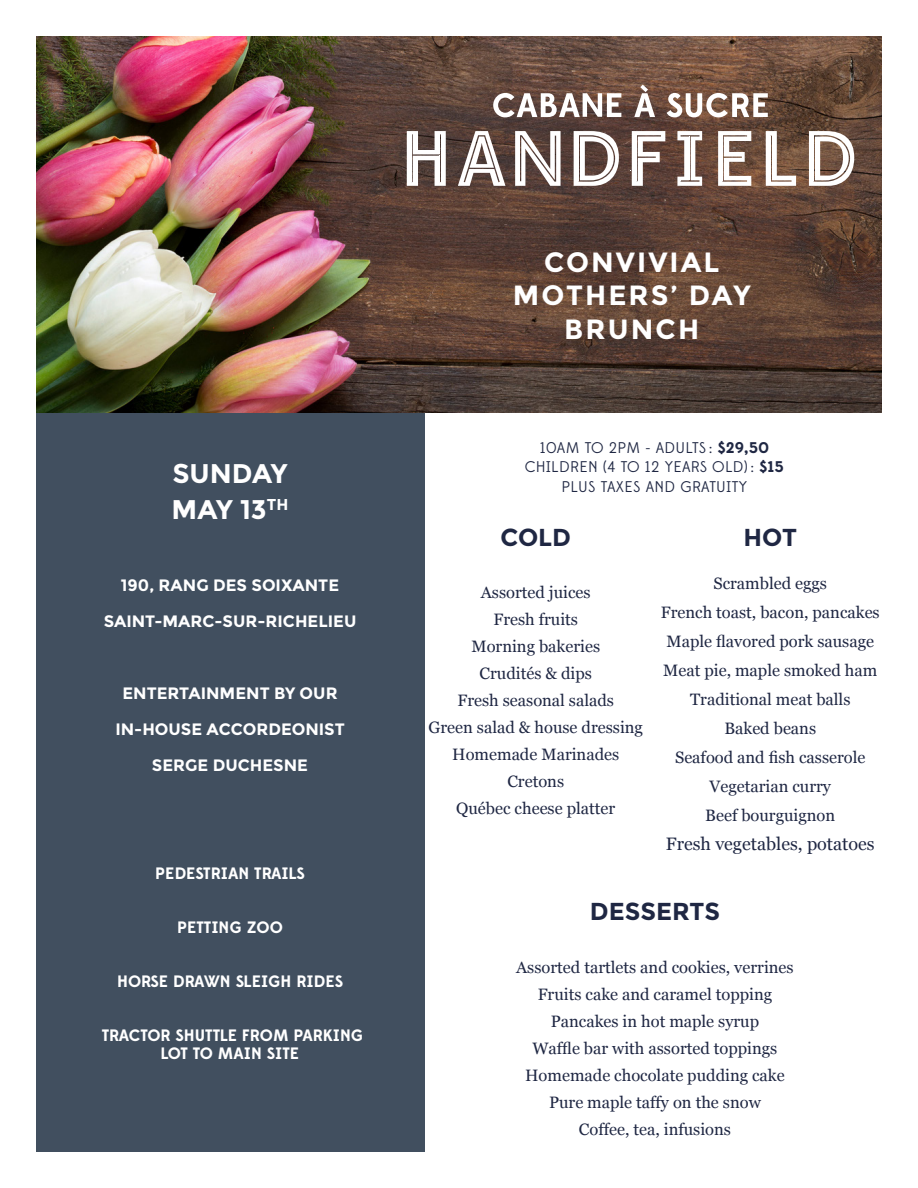
<style>
.page{position:relative;width:918px;height:1188px;background:#fff}
.page>*{position:absolute;margin:0;border:0;box-sizing:border-box;transform-origin:0 0}
.t1{font:700 27.75px "Montserrat";letter-spacing:.075em;color:#fff}
.t2{font:700 27px/36px "Montserrat";color:#fff}
.t3{font:700 24.45px "Montserrat";color:#1f2743}
.t4{font:18px "Georgia";color:#1f2743}
.t5{font:16.5px/27px "Georgia";color:#1f2743;text-align:center}
.t6{font:700 16.5px "Montserrat";color:#fff}
.t7{font:700 16.5px/18px "Edmondsans";color:#fff;text-align:center}
.t8{font:15.45px "Edmondsans";letter-spacing:.02em;color:#1f2743}
.s1{font-weight:700}
</style>
<div class="page">
<div style="left:36px;top:412px;width:388px;height:740px;background:#414f5f"></div>
<img style="left:36px;top:36px;width:846px;height:376px">
<svg style="left:407px;top:131px;width:39px;height:55px"></svg>
<svg style="left:458px;top:131px;width:47px;height:55px"></svg>
<svg style="left:574px;top:131px;width:45px;height:55px"></svg>
<svg style="left:632px;top:131px;width:33px;height:55px"></svg>
<svg style="left:677px;top:131px;width:25px;height:55px"></svg>
<svg style="left:718px;top:131px;width:33px;height:55px"></svg>
<svg style="left:766px;top:131px;width:30px;height:55px"></svg>
<svg style="left:809px;top:131px;width:45px;height:55px"></svg>
<svg style="left:515px;top:131px;width:46px;height:55px"></svg>
<svg style="left:634px;top:85px;width:21px;height:32px"></svg>
<svg style="left:667px;top:93px;width:101px;height:24px"></svg>
<svg style="left:493px;top:93px;width:128px;height:24px"></svg>
<p class="t2" style="left:172px;top:456px;width:118px">SUNDAY<br>MAY 13<sup>TH</sup></p>
<p class="t6" style="left:121px;top:576px;width:220px">190, RANG DES SOIXANTE</p>
<p class="t6" style="left:104px;top:612px;width:254px">SAINT-MARC-SUR-RICHELIEU</p>
<p class="t6" style="left:122px;top:684px;width:217px">ENTERTAINMENT BY OUR</p>
<p class="t6" style="left:115px;top:720px;width:231px">IN-HOUSE ACCORDEONIST</p>
<p class="t6" style="left:152px;top:756px;width:158px">SERGE DUCHESNE</p>
<p class="t7" style="left:155px;top:865px;width:151px">PEDESTRIAN TRAILS</p>
<p class="t7" style="left:177px;top:919px;width:107px">PETTING ZOO</p>
<p class="t7" style="left:117px;top:973px;width:227px">HORSE DRAWN SLEIGH RIDES</p>
<p class="t7" style="left:102px;top:1027px;width:263px">TRACTOR SHUTTLE FROM PARKING<br>LOT TO MAIN SITE</p>
<p class="t1" style="left:544px;top:246px;width:177px">CONVIVIAL</p>
<p class="t1" style="left:513px;top:279px;width:239px">MOTHERS’ DAY</p>
<p class="t1" style="left:564px;top:312px;width:136px">BRUNCH</p>
<p class="t8" style="left:540px;top:439px;width:231px">10AM TO 2PM - ADULTS : <span class="s1">$29,50</span></p>
<p class="t8" style="left:525px;top:458px;width:260px">CHILDREN (4 TO 12 YEARS OLD) : <span class="s1">$15</span></p>
<p class="t8" style="left:562px;top:478px;width:187px">PLUS TAXES AND GRATUITY</p>
<p class="t3" style="left:500px;top:523px;width:72px">COLD</p>
<p class="t5" style="left:428px;top:579px;width:216px">Assorted juices<br>Fresh fruits<br>Morning bakeries<br>Crudités &amp; dips<br>Fresh seasonal salads<br>Green salad &amp; house dressing<br>Homemade Marinades<br>Cretons<br>Québec cheese platter</p>
<p class="t3" style="left:744px;top:523px;width:55px">HOT</p>
<p class="t5" style="left:713px;top:570px;width:115px">Scrambled eggs</p>
<p class="t5" style="left:661px;top:599px;width:220px">French toast, bacon, pancakes</p>
<p class="t5" style="left:666px;top:628px;width:209px">Maple flavored pork sausage</p>
<p class="t5" style="left:663px;top:657px;width:216px">Meat pie, maple smoked ham</p>
<p class="t5" style="left:690px;top:686px;width:162px">Traditional meat balls</p>
<p class="t5" style="left:724px;top:715px;width:93px">Baked beans</p>
<p class="t5" style="left:675px;top:744px;width:192px">Seafood and fish casserole</p>
<p class="t5" style="left:709px;top:773px;width:123px">Vegetarian curry</p>
<p class="t5" style="left:705px;top:802px;width:131px">Beef bourguignon</p>
<p class="t4" style="left:666px;top:833px;width:210px">Fresh vegetables, potatoes</p>
<p class="t3" style="left:590px;top:897px;width:132px">DESSERTS</p>
<p class="t5" style="left:516px;top:954px;width:279px">Assorted tartlets and cookies, verrines<br>Fruits cake and caramel topping<br>Pancakes in hot maple syrup<br>Waffle bar with assorted toppings<br>Homemade chocolate pudding cake<br>Pure maple taffy on the snow<br>Coffee, tea, infusions</p>
</div>
